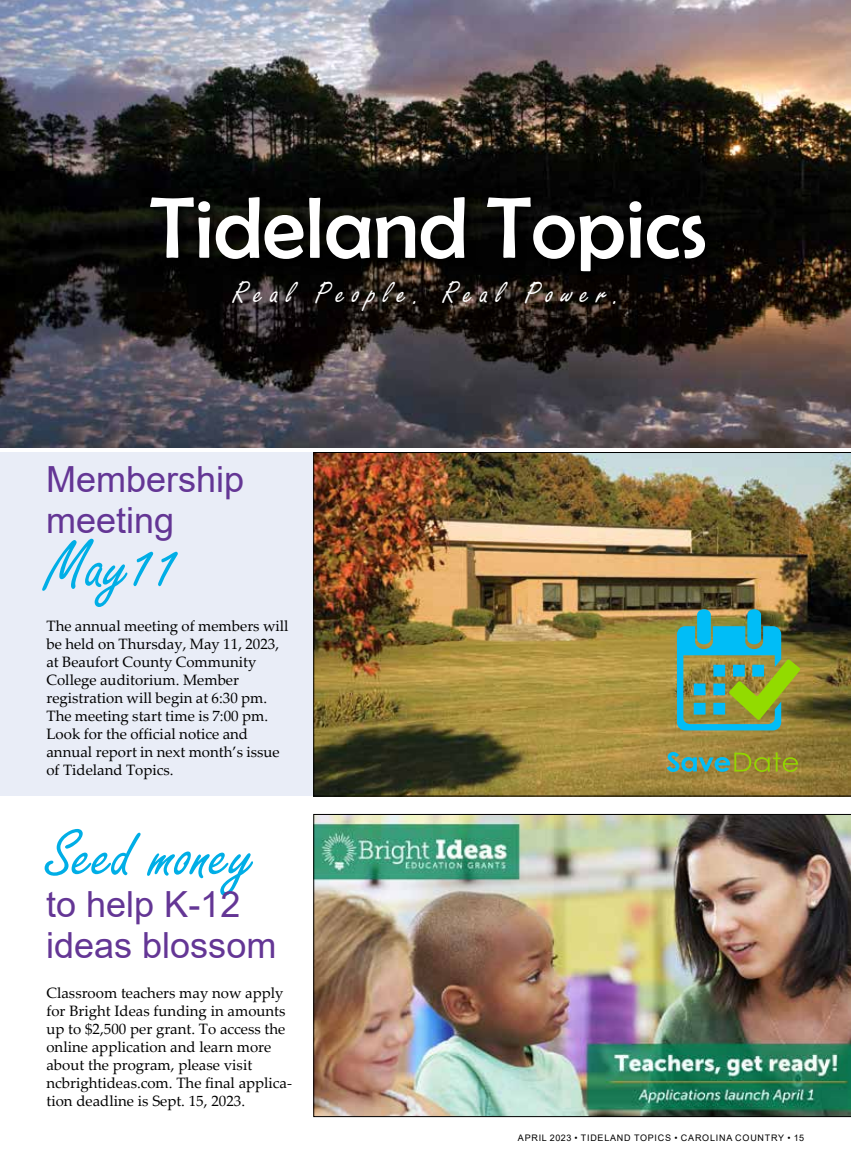
<style>
.page{position:relative;width:851px;height:1175px;background:#fff}
.page>*{position:absolute;margin:0;border:0;box-sizing:border-box;transform-origin:0 0}
.t1{font:72px "Freestyle Script";color:#00aee6}
.t2{font:36px/40.5px "Arial";color:#643695}
.t3{font:32.4px "Freestyle Script";letter-spacing:.225em;color:#fff}
.t4{font:15px/18px "Palatino Linotype";color:#000}
.t5{font:9px "Arial";letter-spacing:.085em;color:#000}
</style>
<div class="page">
<img style="left:0;top:0;width:850px;height:447px">
<div style="left:0;top:452px;width:850px;height:344px;background:#e9edf7"></div>
<div style="left:148px;top:194px;width:569px;height:89px;background:#000;opacity:.75"></div>
<svg style="left:150px;top:197px;width:555px;height:74px"></svg>
<img style="left:313px;top:814px;width:537px;height:302px">
<img style="left:313px;top:452px;width:537px;height:344px">
<svg style="left:666px;top:752px;width:132px;height:20px;background:#7e9858"></svg>
<img style="left:677px;top:609px;width:123px;height:121px">
<h3 class="t3" style="left:233px;top:275px;width:389px">Real People. Real Power.</h3>
<h2 class="t2" style="left:46px;top:459px;width:200px">Membership meeting</h2>
<h1 class="t1" style="left:46px;top:527px;width:135px">May11</h1>
<p class="t4" style="left:46px;top:616px;width:244px">The annual meeting of members will be held on Thursday, May 11, 2023, at Beaufort County Community<br>College auditorium. Member registration will begin at 6:30 pm.<br>The meeting start time is 7:00 pm.<br>Look for the official notice and annual report in next month’s issue of Tideland Topics.</p>
<h1 class="t1" style="left:46px;top:815px;width:211px">Seed money</h1>
<h2 class="t2" style="left:46px;top:884px;width:232px">to help K-12 ideas blossom</h2>
<p class="t4" style="left:46px;top:982px;width:247px">Classroom teachers may now apply for Bright Ideas funding in amounts up to $2,500 per grant. To access the online application and learn more about the program, please visit ncbrightideas.com. The final applica&shy;tion deadline is Sept. 15, 2023.</p>
<p class="t5" style="left:518px;top:1131px;width:288px">APRIL 2023 • TIDELAND TOPICS • CAROLINA COUNTRY • 15</p>
</div>
